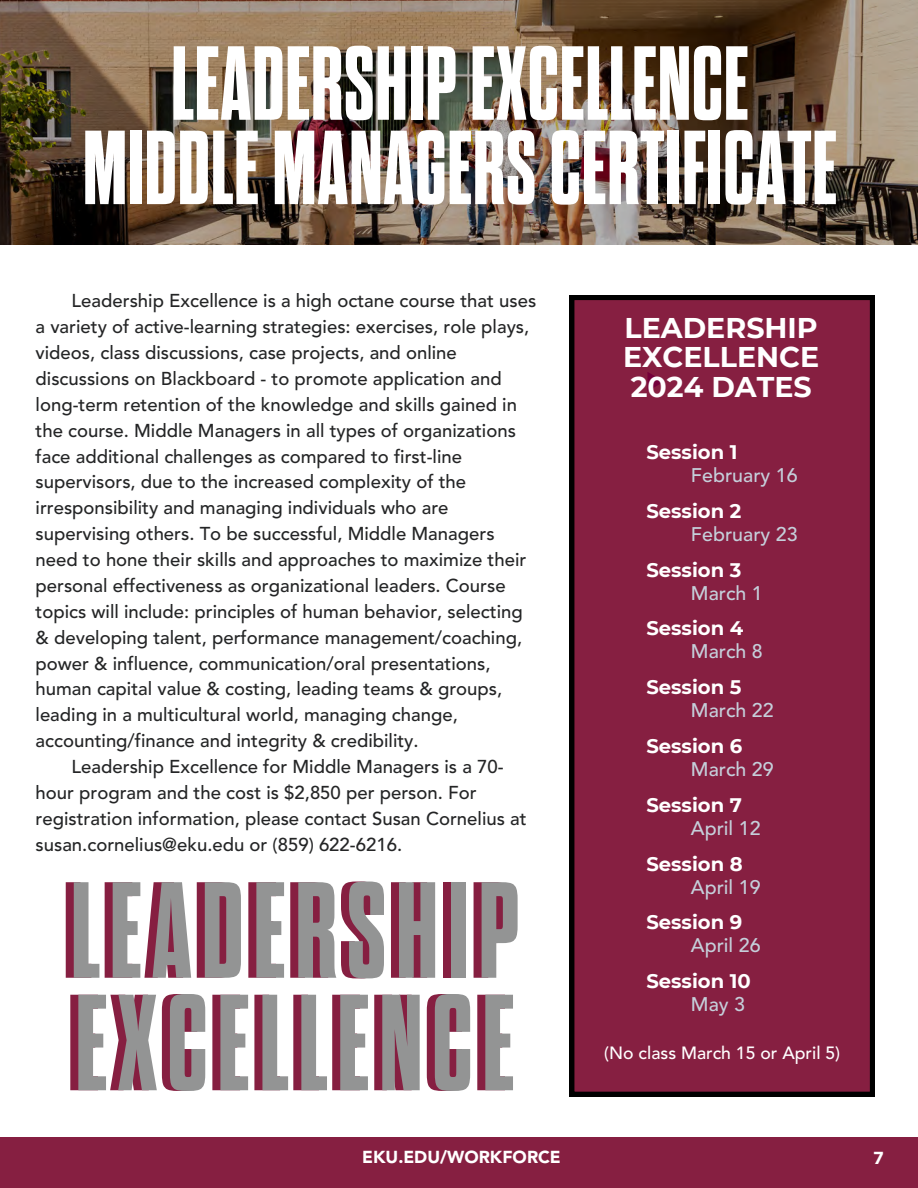
<style>
.page{position:relative;width:918px;height:1188px;background:#fff}
.page>*{position:absolute;margin:0;border:0;box-sizing:border-box;transform-origin:0 0}
.t1{font:700 expanded 136.5px/112.5px "Dharma Gothic M";letter-spacing:.075em;color:#861f41}
.t2{font:700 expanded 105px "Dharma Gothic M";letter-spacing:.01em;color:#fff}
.t3{font:700 28.5px/29.2px "Montserrat";color:#fff}
.t4{font:700 19.65px "Montserrat";color:#fff}
.t5{font:500 19.65px "Avenir LT Std";color:#c5cfda}
.t6{font:500 18.6px/25.8px "Avenir LT Std";color:#242526}
.t7{font:500 17.7px "Avenir LT Std";color:#fff}
.t8{font:900 17.25px "Avenir LT Std";color:#fff}
</style>
<div class="page">
<div style="left:570px;top:296px;width:304px;height:800px;background:#861f41"></div>
<svg style="left:647px;top:372px;width:17px;height:19px"></svg>
<img style="left:0;top:0;width:918px;height:245px">
<div style="left:0;top:1137px;width:918px;height:51px;background:#861f41"></div>
<p class="t2" style="left:172px;top:25px;width:578px">LEADERSHIP EXCELLENCE</p>
<p class="t2" style="left:83px;top:110px;width:755px">MIDDLE MANAGERS CERTIFICATE</p>
<p class="t6" style="left:36px;top:290px;width:502px;text-indent:36px">Leadership Excellence is a high octane course that uses a variety of active-learning strategies: exercises, role plays, videos, class discussions, case projects, and online discussions on Blackboard - to promote application and long-term retention of the knowledge and skills gained in the course. Middle Managers in all types of organizations face additional challenges as compared to first-line supervisors, due to the increased complexity of the irresponsibility and managing individuals who are supervising others. To be successful, Middle Managers need to hone their skills and approaches to maximize their personal effectiveness as organizational leaders. Course topics will include: principles of human behavior, selecting &amp; developing talent, performance management/coaching, power &amp; influence, communication/oral presentations, human capital value &amp; costing, leading teams &amp; groups, leading in a multicultural world, managing change, accounting/finance and integrity &amp; credibility.</p>
<p class="t6" style="left:36px;top:755px;width:493px;text-indent:36px">Leadership Excellence for Middle Managers is a 70- hour program and the cost is $2,850 per person. For registration information, please contact Susan Cornelius at susan.cornelius@eku.edu or (859) 622-6216.</p>
<p class="t1" style="left:63px;top:881px;width:449px">LEADERSHIP<br>EXCELLENCE</p>
<p class="t8" style="left:362px;top:1150px;width:200px">EKU.EDU/WORKFORCE</p>
<p class="t3" style="left:623px;top:313px;width:198px">LEADERSHIP<br>EXCELLENCE</p>
<p class="t3" style="left:631px;top:372px;width:182px">2024 DATES</p>
<p class="t4" style="left:646px;top:440px;width:93px">Session 1</p>
<p class="t5" style="left:691px;top:467px;width:108px">February 16</p>
<p class="t4" style="left:646px;top:499px;width:97px">Session 2</p>
<p class="t5" style="left:691px;top:526px;width:108px">February 23</p>
<p class="t4" style="left:646px;top:558px;width:97px">Session 3</p>
<p class="t5" style="left:691px;top:585px;width:73px">March 1</p>
<p class="t4" style="left:646px;top:616px;width:98px">Session 4</p>
<p class="t5" style="left:691px;top:644px;width:73px">March 8</p>
<p class="t4" style="left:646px;top:675px;width:97px">Session 5</p>
<p class="t5" style="left:691px;top:702px;width:84px">March 22</p>
<p class="t4" style="left:646px;top:734px;width:97px">Session 6</p>
<p class="t5" style="left:691px;top:761px;width:84px">March 29</p>
<p class="t4" style="left:646px;top:793px;width:97px">Session 7</p>
<p class="t5" style="left:691px;top:820px;width:71px">April 12</p>
<p class="t4" style="left:646px;top:852px;width:98px">Session 8</p>
<p class="t5" style="left:691px;top:879px;width:71px">April 19</p>
<p class="t4" style="left:646px;top:910px;width:97px">Session 9</p>
<p class="t5" style="left:691px;top:937px;width:71px">April 26</p>
<p class="t4" style="left:646px;top:969px;width:106px">Session 10</p>
<p class="t5" style="left:691px;top:996px;width:56px">May 3</p>
<p class="t7" style="left:604px;top:1045px;width:237px">(No class March 15 or April 5)</p>
<p class="t8" style="left:873px;top:1151px;width:12px">7</p>
</div>
